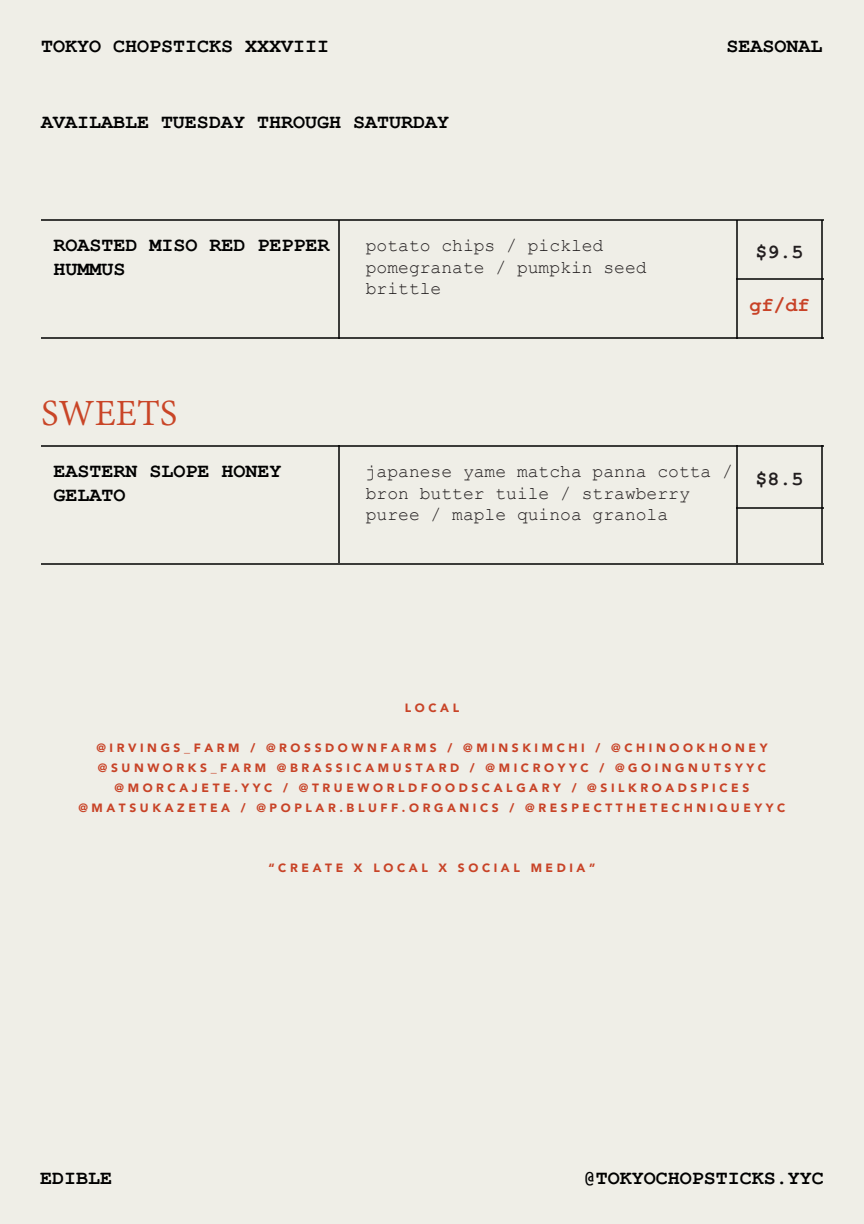
<style>
.page{position:relative;width:864px;height:1224px;background:#efeee7}
.page>*{position:absolute;margin:0;border:0;box-sizing:border-box;transform-origin:0 0}
.t1{font:40px "Adobe Devanagari";color:#c94527}
.t2{font:700 20px/24px "Courier New";color:#000}
.t3{font:700 20px "Courier New";color:#231f20}
.t4{font:700 20px "Courier New";color:#c84227}
.t5{font:18px/21.6px "Courier New";color:#231f20}
.t6{font:900 12px/20px "Avenir";letter-spacing:.3em;color:#c84327;text-align:center}
</style>
<div class="page">
<hr style="left:41px;top:219px;width:782px;height:2px;background:#000">
<hr style="left:736px;top:220px;width:2px;height:119px;background:#000">
<hr style="left:338px;top:220px;width:2px;height:119px;background:#000">
<hr style="left:822px;top:220px;width:1px;height:119px;background:#000">
<hr style="left:41px;top:445px;width:782px;height:2px;background:#000">
<hr style="left:41px;top:563px;width:782px;height:2px;background:#000">
<hr style="left:736px;top:446px;width:2px;height:117px;background:#000">
<hr style="left:338px;top:446px;width:2px;height:117px;background:#000">
<hr style="left:736px;top:507px;width:87px;height:2px;background:#000">
<hr style="left:822px;top:446px;width:1px;height:117px;background:#000">
<hr style="left:41px;top:337px;width:782px;height:2px;background:#000">
<hr style="left:736px;top:278px;width:87px;height:2px;background:#000">
<h2 class="t2" style="left:41px;top:34px;width:290px">TOKYO CHOPSTICKS XXXVIII</h2>
<h2 class="t2" style="left:41px;top:109px;width:410px">AVAILABLE TUESDAY THROUGH SATURDAY</h2>
<h2 class="t2" style="left:726px;top:34px;width:97px">SEASONAL</h2>
<h2 class="t2" style="left:54px;top:232px;width:278px">ROASTED MISO RED PEPPER<br>HUMMUS</h2>
<h3 class="t5" style="left:366px;top:234px;width:282px">potato chips / pickled pomegranate / pumpkin seed brittle</h3>
<h2 class="t3" style="left:756px;top:240px;width:49px">$9.5</h2>
<h2 class="t4" style="left:750px;top:293px;width:61px">gf/df</h2>
<h1 class="t1" style="left:41px;top:391px;width:138px">SWEETS</h1>
<h2 class="t2" style="left:54px;top:458px;width:230px">EASTERN SLOPE HONEY<br>GELATO</h2>
<h3 class="t5" style="left:366px;top:460px;width:369px">japanese yame matcha panna cotta / bron butter tuile / strawberry puree / maple quinoa granola</h3>
<h2 class="t3" style="left:756px;top:467px;width:49px">$8.5</h2>
<p class="t6" style="left:405px;top:698px;width:56px">LOCAL</p>
<p class="t6" style="left:78px;top:738px;width:709px">@IRVINGS_FARM / @ROSSDOWNFARMS / @MINSKIMCHI / @CHINOOKHONEY @SUNWORKS_FARM @BRASSICAMUSTARD / @MICROYYC / @GOINGNUTSYYC @MORCAJETE.YYC / @TRUEWORLDFOODSCALGARY / @SILKROADSPICES @MATSUKAZETEA / @POPLAR.BLUFF.ORGANICS / @RESPECTTHETECHNIQUEYYC</p>
<p class="t6" style="left:268px;top:858px;width:328px">“CREATE X LOCAL X SOCIAL MEDIA”</p>
<h2 class="t2" style="left:40px;top:1165px;width:73px">EDIBLE</h2>
<h2 class="t2" style="left:584px;top:1165px;width:241px">@TOKYOCHOPSTICKS.YYC</h2>
</div>
